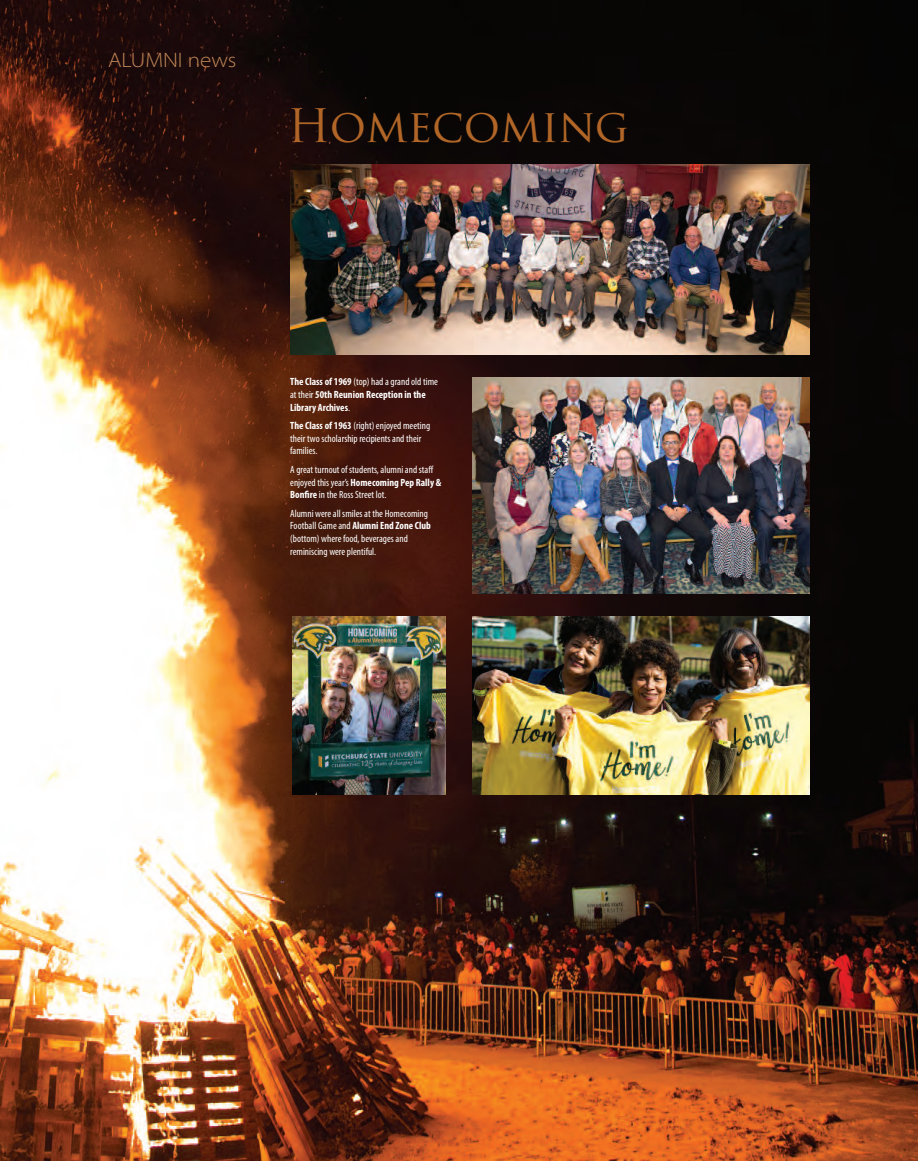
<style>
.page{position:relative;width:918px;height:1161px;background:#fff}
.page>*{position:absolute;margin:0;border:0;box-sizing:border-box;transform-origin:0 0}
.t1{font:45px "Trajan Pro";letter-spacing:-.01em;color:#b16627}
.t2{font:300 semi-expanded 21px "Myriad Pro";color:#c58a58}
.t3{font:condensed 10.5px/12.6px "Myriad Pro";color:#fff}
.t4{font:700 condensed 10.5px/12.6px "Myriad Pro";color:#fff}
.s1{font-weight:400}
.s2{font-weight:700}
</style>
<div class="page">
<img style="left:0;top:0;width:918px;height:1161px">
<img style="left:472px;top:377px;width:338px;height:216px">
<img style="left:290px;top:164px;width:520px;height:190px">
<img style="left:472px;top:617px;width:338px;height:178px">
<img style="left:292px;top:617px;width:154px;height:178px">
<h2 class="t2" style="left:108px;top:52px;width:130px">ALUMNI news</h2>
<h1 class="t1" style="left:288px;top:100px;width:343px">Homecoming</h1>
<p class="t4" style="left:290px;top:376px;width:149px">the class of 1969 <span class="s1">(top) had a grand old time at their</span> 50th Reunion Reception in the library archives<span class="s1">.</span></p>
<p class="t3" style="left:290px;top:420px;width:142px"><span class="s2">the class of 1963</span> (right) enjoyed meeting their two scholarship recipients and their families.</p>
<p class="t3" style="left:290px;top:464px;width:153px">A great turnout of students, alumni and staff enjoyed this year’s <span class="s2">Homecoming Pep Rally &amp; bonfire</span> in the Ross Street lot.</p>
<p class="t3" style="left:290px;top:508px;width:142px">Alumni were all smiles at the Homecoming Football Game and <span class="s2">alumni end Zone club </span>(bottom) where food, beverages and reminiscing were plentiful.</p>
</div>
